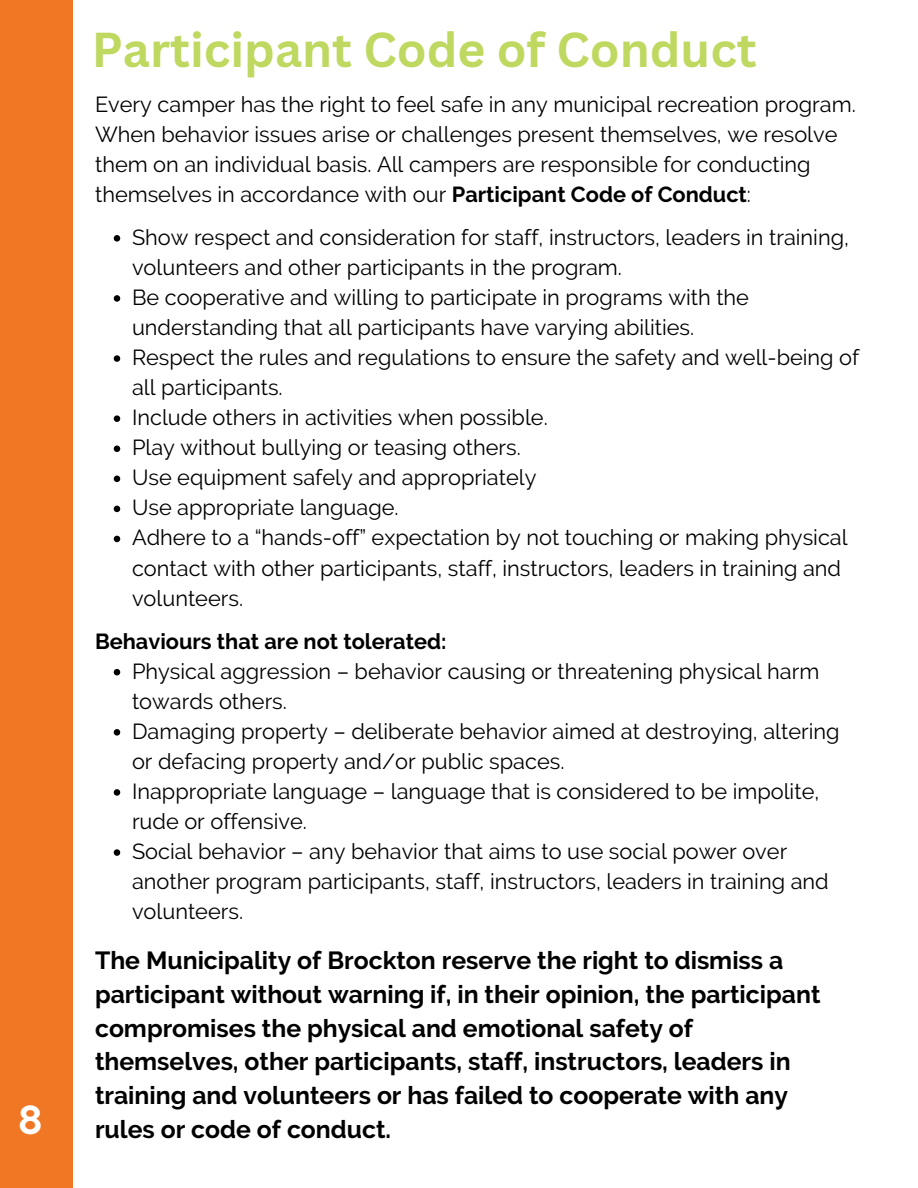
<style>
.page{position:relative;width:918px;height:1188px;background:#fff}
.page>*{position:absolute;margin:0;border:0;box-sizing:border-box;transform-origin:0 0}
.t1{font:700 47.7px "Canva Sans";color:#bed860}
.t2{font:700 40.5px "Raleway";color:#fff}
.t3{font:700 24.75px/33.8px "Raleway";color:#000}
.t4{font:21.75px/30px "Raleway";color:#000}
.t5{font:700 21.75px "Raleway";color:#000}
.s1{font-weight:700}
</style>
<div class="page">
<div style="left:0;top:0;width:73px;height:1188px;background:#f07724"></div>
<svg style="left:114px;top:235px;width:6px;height:7px"></svg>
<svg style="left:114px;top:295px;width:6px;height:7px"></svg>
<svg style="left:114px;top:355px;width:6px;height:7px"></svg>
<svg style="left:114px;top:415px;width:6px;height:7px"></svg>
<svg style="left:114px;top:446px;width:6px;height:6px"></svg>
<svg style="left:114px;top:476px;width:6px;height:6px"></svg>
<svg style="left:114px;top:506px;width:6px;height:6px"></svg>
<svg style="left:114px;top:536px;width:6px;height:6px"></svg>
<svg style="left:114px;top:669px;width:6px;height:6px"></svg>
<svg style="left:114px;top:729px;width:6px;height:7px"></svg>
<svg style="left:114px;top:789px;width:6px;height:7px"></svg>
<svg style="left:114px;top:849px;width:6px;height:7px"></svg>
<p class="t2" style="left:18px;top:1096px;width:26px">8</p>
<h1 class="t1" style="left:92px;top:16px;width:667px">Participant Code of Conduct</h1>
<p class="t4" style="left:95px;top:89px;width:762px">Every camper has the right to feel safe in any municipal recreation program.<br>When behavior issues arise or challenges present themselves, we resolve them on an individual basis. All campers are responsible for conducting themselves in accordance with our <span class="s1">Participant Code of Conduct</span>:</p>
<p class="t4" style="left:132px;top:222px;width:719px">Show respect and consideration for staff, instructors, leaders in training, volunteers and other participants in the program.</p>
<p class="t4" style="left:132px;top:282px;width:619px">Be cooperative and willing to participate in programs with the understanding that all participants have varying abilities.</p>
<p class="t4" style="left:132px;top:342px;width:729px">Respect the rules and regulations to ensure the safety and well-being of all participants.</p>
<p class="t4" style="left:132px;top:403px;width:417px">Include others in activities when possible.</p>
<p class="t4" style="left:132px;top:433px;width:390px">Play without bullying or teasing others.</p>
<p class="t4" style="left:132px;top:463px;width:406px">Use equipment safely and appropriately</p>
<p class="t4" style="left:132px;top:493px;width:268px">Use appropriate language.</p>
<p class="t4" style="left:132px;top:523px;width:717px">Adhere to a “hands-off” expectation by not touching or making physical contact with other participants, staff, instructors, leaders in training and volunteers.</p>
<h3 class="t5" style="left:95px;top:628px;width:353px">Behaviours that are not tolerated:</h3>
<p class="t4" style="left:132px;top:656px;width:689px">Physical aggression – behavior causing or threatening physical harm towards others.</p>
<p class="t4" style="left:132px;top:716px;width:709px">Damaging property – deliberate behavior aimed at destroying, altering or defacing property and/or public spaces.</p>
<p class="t4" style="left:132px;top:776px;width:689px">Inappropriate language – language that is considered to be impolite, rude or offensive.</p>
<p class="t4" style="left:132px;top:836px;width:698px">Social behavior – any behavior that aims to use social power over another program participants, staff, instructors, leaders in training and volunteers.</p>
<h2 class="t3" style="left:95px;top:943px;width:727px">The Municipality of Brockton reserve the right to dismiss a participant without warning if, in their opinion, the participant compromises the physical and emotional safety of themselves, other participants, staff, instructors, leaders in training and volunteers or has failed to cooperate with any rules or code of conduct.</h2>
</div>
